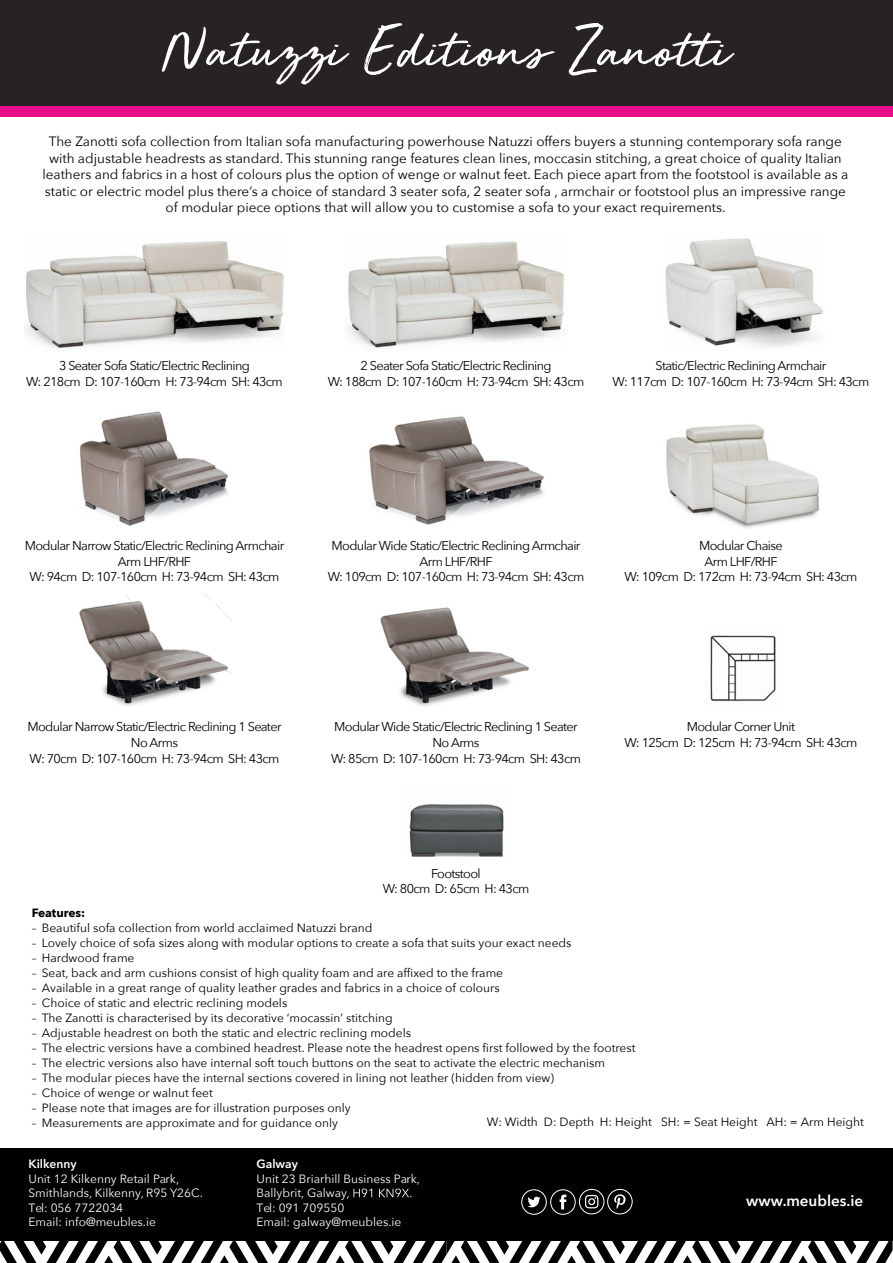
<style>
.page{position:relative;width:893px;height:1263px;background:#fff}
.page>*{position:absolute;margin:0;border:0;box-sizing:border-box;transform-origin:0 0}
.t1{font:62.4px "Golden Plains";color:#fff}
.t2{font:600 15.15px "Avenir Next";color:#fff}
.t3{font:13.5px/16.5px "Avenir Next";color:#000;text-align:center}
.t4{font:12.75px/15.8px "Avenir Next";letter-spacing:-.05em;color:#000;text-align:center}
.t5{font:12px "Avenir Next";color:#000}
.t6{font:12px/14.4px "Avenir Next";color:#fff}
.t7{font:600 12px "Avenir Next";color:#fff}
.t8{font:700 12px "Avenir Next";letter-spacing:-.005em;color:#000}
</style>
<div class="page">
<div style="left:0;top:0;width:893px;height:109px;background:#272323"></div>
<div style="left:0;top:106px;width:893px;height:11px;background:#e90c8b"></div>
<div style="left:0;top:1148px;width:893px;height:92px;background:#000101"></div>
<svg style="left:0;top:1188px;width:893px;height:75px"></svg>
<img style="left:25px;top:241px;width:259px;height:107px">
<img style="left:79px;top:411px;width:149px;height:115px">
<img style="left:79px;top:594px;width:152px;height:112px">
<img style="left:348px;top:241px;width:217px;height:107px">
<img style="left:369px;top:416px;width:175px;height:109px">
<img style="left:380px;top:607px;width:149px;height:99px">
<img style="left:409px;top:804px;width:95px;height:53px">
<img style="left:665px;top:238px;width:158px;height:109px">
<img style="left:666px;top:424px;width:153px;height:104px">
<img style="left:710px;top:635px;width:66px;height:67px">
<h1 class="t1" style="left:163px;top:18px;width:568px">Natuzzi Editions Zanotti</h1>
<p class="t3" style="left:43px;top:133px;width:807px">The Zanotti sofa collection from Italian sofa manufacturing powerhouse Natuzzi offers buyers a stunning contemporary sofa range with adjustable headrests as standard. This stunning range features clean lines, moccasin stitching, a great choice of quality Italian leathers and fabrics in a host of colours plus the option of wenge or walnut feet. Each piece apart from the footstool is available as a static or electric model plus there’s a choice of standard 3 seater sofa, 2 seater sofa , armchair or footstool plus an impressive range of modular piece options that will allow you to customise a sofa to your exact requirements.</p>
<p class="t4" style="left:26px;top:358px;width:258px">3 Seater Sofa Static/Electric Reclining<br>W: 218cm D: 107-160cm H: 73-94cm SH: 43cm</p>
<p class="t4" style="left:328px;top:358px;width:258px">2 Seater Sofa Static/Electric Reclining<br>W: 188cm D: 107-160cm H: 73-94cm SH: 43cm</p>
<p class="t4" style="left:613px;top:358px;width:258px">Static/Electric Reclining Armchair<br>W: 117cm D: 107-160cm H: 73-94cm SH: 43cm</p>
<p class="t4" style="left:25px;top:537px;width:261px">Modular Narrow Static/Electric Reclining Armchair<br>Arm LHF/RHF<br>W: 94cm D: 107-160cm H: 73-94cm SH: 43cm</p>
<p class="t4" style="left:328px;top:537px;width:258px">Modular Wide Static/Electric Reclining Armchair<br>Arm LHF/RHF<br>W: 109cm D: 107-160cm H: 73-94cm SH: 43cm</p>
<p class="t4" style="left:624px;top:537px;width:234px">Modular Chaise<br>Arm LHF/RHF<br>W: 109cm D: 172cm H: 73-94cm SH: 43cm</p>
<p class="t4" style="left:27px;top:719px;width:256px">Modular Narrow Static/Electric Reclining 1 Seater<br>No Arms<br>W: 70cm D: 107-160cm H: 73-94cm SH: 43cm</p>
<p class="t4" style="left:331px;top:718px;width:251px">Modular Wide Static/Electric Reclining 1 Seater<br>No Arms<br>W: 85cm D: 107-160cm H: 73-94cm SH: 43cm</p>
<p class="t4" style="left:383px;top:865px;width:148px">Footstool<br>W: 80cm D: 65cm H: 43cm</p>
<p class="t4" style="left:624px;top:718px;width:234px">Modular Corner Unit<br>W: 125cm D: 125cm H: 73-94cm SH: 43cm</p>
<p class="t8" style="left:32px;top:902px;width:55px">Features:</p>
<p class="t5" style="left:32px;top:917px;width:342px">– Beautiful sofa collection from world acclaimed Natuzzi brand</p>
<p class="t5" style="left:32px;top:932px;width:541px">– Lovely choice of sofa sizes along with modular options to create a sofa that suits your exact needs</p>
<p class="t5" style="left:32px;top:947px;width:104px">– Hardwood frame</p>
<p class="t5" style="left:32px;top:962px;width:473px">– Seat, back and arm cushions consist of high quality foam and are affixed to the frame</p>
<p class="t5" style="left:32px;top:977px;width:469px">– Available in a great range of quality leather grades and fabrics in a choice of colours</p>
<p class="t5" style="left:32px;top:992px;width:257px">– Choice of static and electric reclining models</p>
<p class="t5" style="left:32px;top:1007px;width:362px">– The Zanotti is characterised by its decorative ‘mocassin’ stitching</p>
<p class="t5" style="left:32px;top:1022px;width:381px">– Adjustable headrest on both the static and electric reclining models</p>
<p class="t5" style="left:32px;top:1037px;width:605px">– The electric versions have a combined headrest. Please note the headrest opens first followed by the footrest</p>
<p class="t5" style="left:32px;top:1052px;width:575px">– The electric versions also have internal soft touch buttons on the seat to activate the electric mechanism</p>
<p class="t5" style="left:32px;top:1067px;width:524px">– The modular pieces have the internal sections covered in lining not leather (hidden from view)</p>
<p class="t5" style="left:32px;top:1082px;width:183px">– Choice of wenge or walnut feet</p>
<p class="t5" style="left:32px;top:1097px;width:320px">– Please note that images are for illustration purposes only</p>
<p class="t5" style="left:32px;top:1112px;width:308px">– Measurements are approximate and for guidance only</p>
<p class="t5" style="left:487px;top:1112px;width:378px">W: Width D: Depth H: Height SH: = Seat Height AH: = Arm Height</p>
<p class="t7" style="left:28px;top:1154px;width:50px">Kilkenny</p>
<p class="t6" style="left:28px;top:1171px;width:176px">Unit 12 Kilkenny Retail Park,<br>Smithlands, Kilkenny, R95 Y26C.<br>Tel: 056 7722034<br>Email: info@meubles.ie</p>
<p class="t7" style="left:256px;top:1154px;width:43px">Galway</p>
<p class="t6" style="left:256px;top:1171px;width:165px">Unit 23 Briarhill Business Park,<br>Ballybrit, Galway<br>Tel: 091 709550<br>Email: galway@meubles.ie</p>
<p class="t2" style="left:746px;top:1188px;width:118px">www.meubles.ie</p>
</div>
